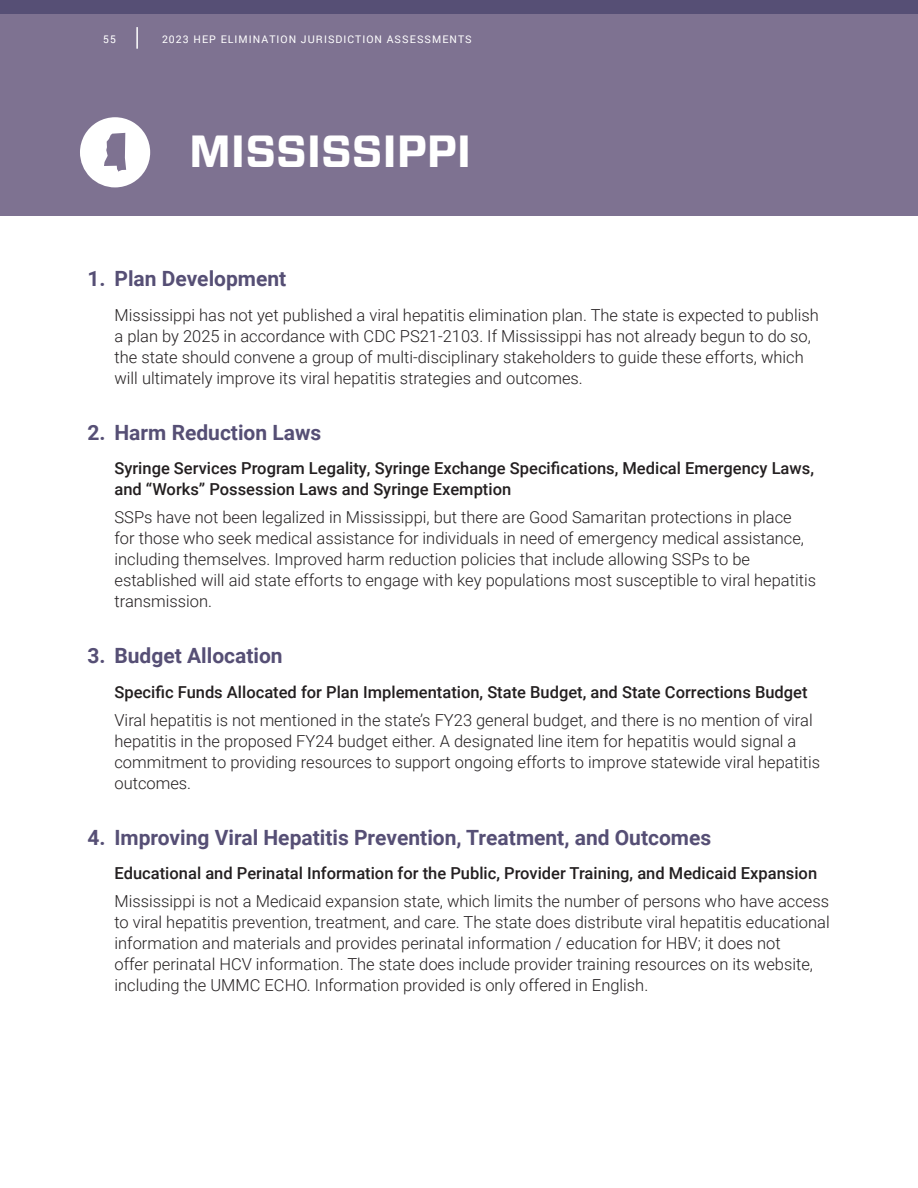
<style>
.page{position:relative;width:918px;height:1188px;background:#fff}
.page>*{position:absolute;margin:0;border:0;box-sizing:border-box;transform-origin:0 0}
.t1{font:700 45px "Forza";color:#fff}
.t2{font:700 21px "Roboto";color:#564f75}
.t3{font:300 16.5px/21px "Roboto";color:#231f20}
.t4{font:500 16.5px/21px "Roboto";color:#231f20}
.t5{font:10.5px "Roboto";letter-spacing:.1em;color:#fff}
</style>
<div class="page">
<div style="left:0;top:0;width:918px;height:216px;background:#7e7291"></div>
<div style="left:0;top:0;width:918px;height:14px;background:#564f75"></div>
<svg style="left:80px;top:117px;width:70px;height:70px"></svg>
<hr style="left:136px;top:27px;width:2px;height:22px;background:#fff">
<p class="t5" style="left:103px;top:31px;width:14px">55</p>
<p class="t5" style="left:162px;top:31px;width:311px">2023 HEP ELIMINATION JURISDICTION ASSESSMENTS</p>
<h2 class="t1" style="left:189px;top:121px;width:284px">MISSISSIPPI</h2>
<p class="t2" style="left:87px;top:264px;width:200px">1. Plan Development</p>
<p class="t3" style="left:114px;top:304px;width:706px">Mississippi has not yet published a viral hepatitis elimination plan. The state is expected to publish a plan by 2025 in accordance with CDC PS21-2103. If Mississippi has not already begun to do so, the state should convene a group of multi-disciplinary stakeholders to guide these efforts, which will ultimately improve its viral hepatitis strategies and outcomes.</p>
<p class="t2" style="left:87px;top:418px;width:235px">2. Harm Reduction Laws</p>
<p class="t4" style="left:114px;top:457px;width:701px">Syringe Services Program Legality, Syringe Exchange Specifications, Medical Emergency Laws, and “Works” Possession Laws and Syringe Exemption</p>
<p class="t3" style="left:114px;top:506px;width:703px">SSPs have not been legalized in Mississippi, but there are Good Samaritan protections in place for those who seek medical assistance for individuals in need of emergency medical assistance, including themselves. Improved harm reduction policies that include allowing SSPs to be established will aid state efforts to engage with key populations most susceptible to viral hepatitis transmission.</p>
<p class="t2" style="left:87px;top:641px;width:197px">3. Budget Allocation</p>
<p class="t4" style="left:114px;top:681px;width:695px">Specific Funds Allocated for Plan Implementation, State Budget, and State Corrections Budget</p>
<p class="t3" style="left:114px;top:709px;width:707px">Viral hepatitis is not mentioned in the state’s FY23 general budget, and there is no mention of viral hepatitis in the proposed FY24 budget either. A designated line item for hepatitis would signal a commitment to providing resources to support ongoing efforts to improve statewide viral hepatitis outcomes.</p>
<p class="t2" style="left:87px;top:823px;width:625px">4. Improving Viral Hepatitis Prevention, Treatment, and Outcomes</p>
<p class="t4" style="left:114px;top:862px;width:704px">Educational and Perinatal Information for the Public, Provider Training, and Medicaid Expansion</p>
<p class="t3" style="left:114px;top:890px;width:717px">Mississippi is not a Medicaid expansion state, which limits the number of persons who have access to viral hepatitis prevention, treatment, and care. The state does distribute viral hepatitis educational information and materials and provides perinatal information / education for HBV; it does not<br>offer perinatal HCV information. The state does include provider training resources on its website, including the UMMC ECHO. Information provided is only offered in English.</p>
</div>
